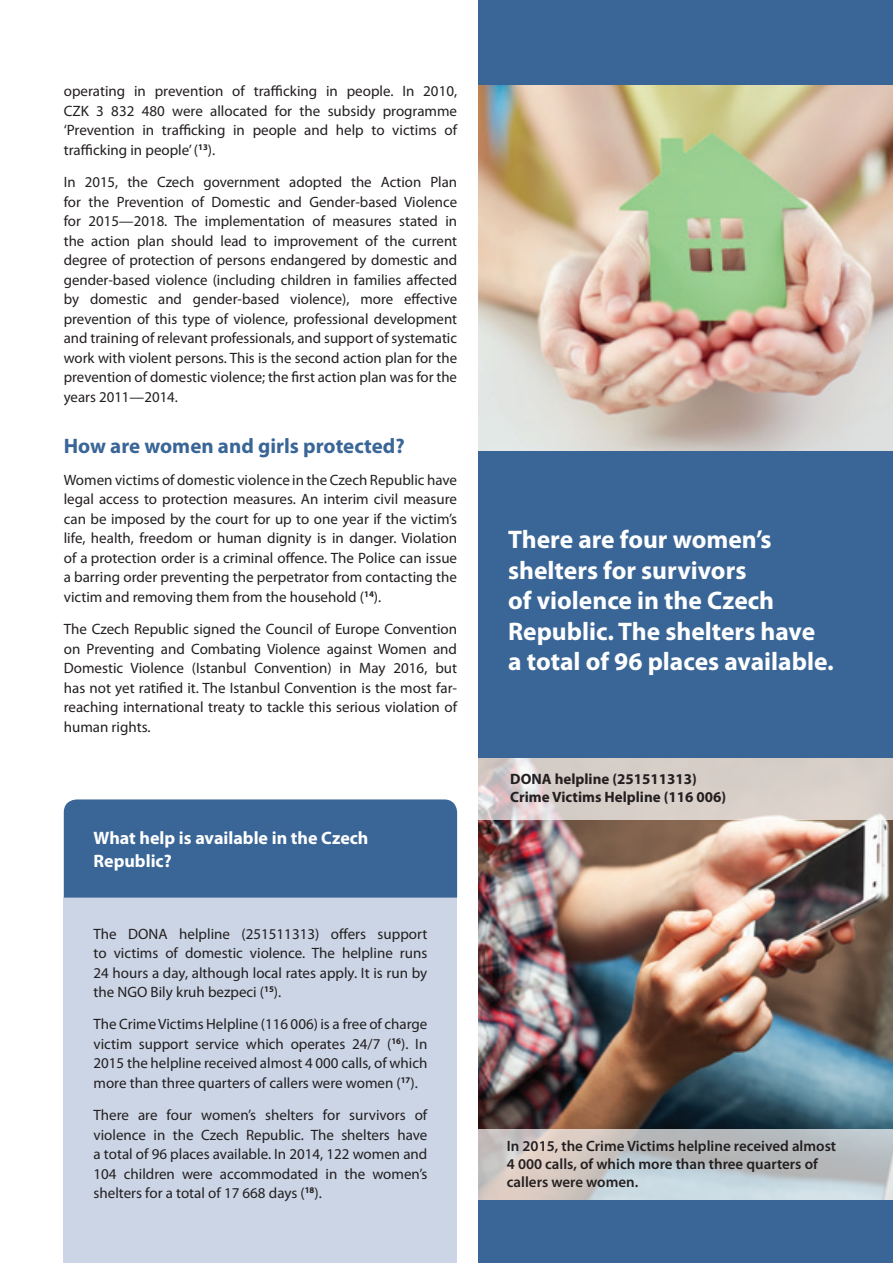
<style>
.page{position:relative;width:893px;height:1263px;background:#fff}
.page>*{position:absolute;margin:0;border:0;box-sizing:border-box;transform-origin:0 0}
.body_text_big_white{font:700 25.5px/30.6px "Myriad Pro";color:#fff}
.title_3{font:700 21px "Myriad Pro";color:#3a6697}
.box_title{font:700 18px/22.5px "Myriad Pro";color:#fff}
.body_text{font:15px/19.5px "Myriad Pro";color:#231f20;text-align:justify}
.t1{font:600 15px/18px "Myriad Pro";color:#231f20}
.t2{font:700 15px "Myriad Pro";color:#231f20}
</style>
<div class="page">
<div style="left:478px;top:0;width:415px;height:1263px;background:#3a6697"></div>
<img style="left:478px;top:85px;width:415px;height:366px">
<img style="left:478px;top:820px;width:415px;height:309px">
<svg style="left:478px;top:1129px;width:415px;height:70px;background:#c4c6c7"></svg>
<svg style="left:478px;top:758px;width:415px;height:62px;background:#d8cfca"></svg>
<div style="left:64px;top:897px;width:393px;height:366px;background:#cbd5e5"></div>
<div style="left:64px;top:799px;width:393px;height:98px;background:#3a6697"></div>
<p class="body_text" style="left:64px;top:81px;width:395px">operating in prevention of trafficking in people. In 2010, CZK 3 832 480 were allocated for the subsidy programme ‘Prevention in trafficking in people and help to victims of trafficking in people’ (<sup>13</sup>).</p>
<p class="body_text" style="left:64px;top:172px;width:395px">In 2015, the Czech government adopted the Action Plan for the Prevention of Domestic and Gender-based Violence for 2015—2018. The implementation of measures stated in the action plan should lead to improvement of the current degree of protection of persons endangered by domestic and gender-based violence (including children in families affected by domestic and gender-based violence), more effective prevention of this type of violence, professional development and training of relevant professionals, and support of systematic work with violent persons. This is the second action plan for the prevention of domestic violence; the first action plan was for the years 2011—2014.</p>
<p class="title_3" style="left:64px;top:432px;width:342px">How are women and girls protected?</p>
<p class="body_text" style="left:64px;top:470px;width:395px">Women victims of domestic violence in the Czech Republic have legal access to protection measures. An interim civil measure can be imposed by the court for up to one year if the victim’s life, health, freedom or human dignity is in danger. Violation of a protection order is a criminal offence. The Police can issue a barring order preventing the perpetrator from contacting the victim and removing them from the household (<sup>14</sup>).</p>
<p class="body_text" style="left:64px;top:619px;width:395px">The Czech Republic signed the Council of Europe Convention on Preventing and Combating Violence against Women and Domestic Violence (Istanbul Convention) in May 2016, but has not yet ratified it. The Istanbul Convention is the most far&shy;reaching international treaty to tackle this serious violation of human rights.</p>
<p class="box_title" style="left:94px;top:826px;width:276px">What help is available in the Czech<br>Republic?</p>
<p class="body_text" style="left:94px;top:923px;width:335px">The DONA helpline (251511313) offers support to victims of domestic violence. The helpline runs 24 hours a day, although local rates apply. It is run by the NGO Bily kruh bezpeci (<sup>15</sup>).</p>
<p class="body_text" style="left:94px;top:1014px;width:335px">The Crime Victims Helpline (116 006) is a free of charge victim support service which operates 24/7 (<sup>16</sup>). In 2015 the helpline received almost 4 000 calls, of which more than three quarters of callers were women (<sup>17</sup>).</p>
<p class="body_text" style="left:94px;top:1105px;width:335px">There are four women’s shelters for survivors of violence in the Czech Republic. The shelters have a total of 96 places available. In 2014, 122 women and 104 children were accommodated in the women’s shelters for a total of 17 668 days (<sup>18</sup>).</p>
<p class="body_text_big_white" style="left:508px;top:523px;width:327px">There are four women’s shelters for survivors<br>of violence in the Czech<br>Republic. The shelters have a total of 96 places available.</p>
<p class="t2" style="left:510px;top:769px;width:188px">DONA helpline (251511313)</p>
<p class="t2" style="left:510px;top:787px;width:217px">Crime Victims Helpline (116 006)</p>
<p class="t1" style="left:507px;top:1137px;width:331px">In 2015, the Crime Victims helpline received almost<br>4 000 calls, of which more than three quarters of callers were women.</p>
</div>
